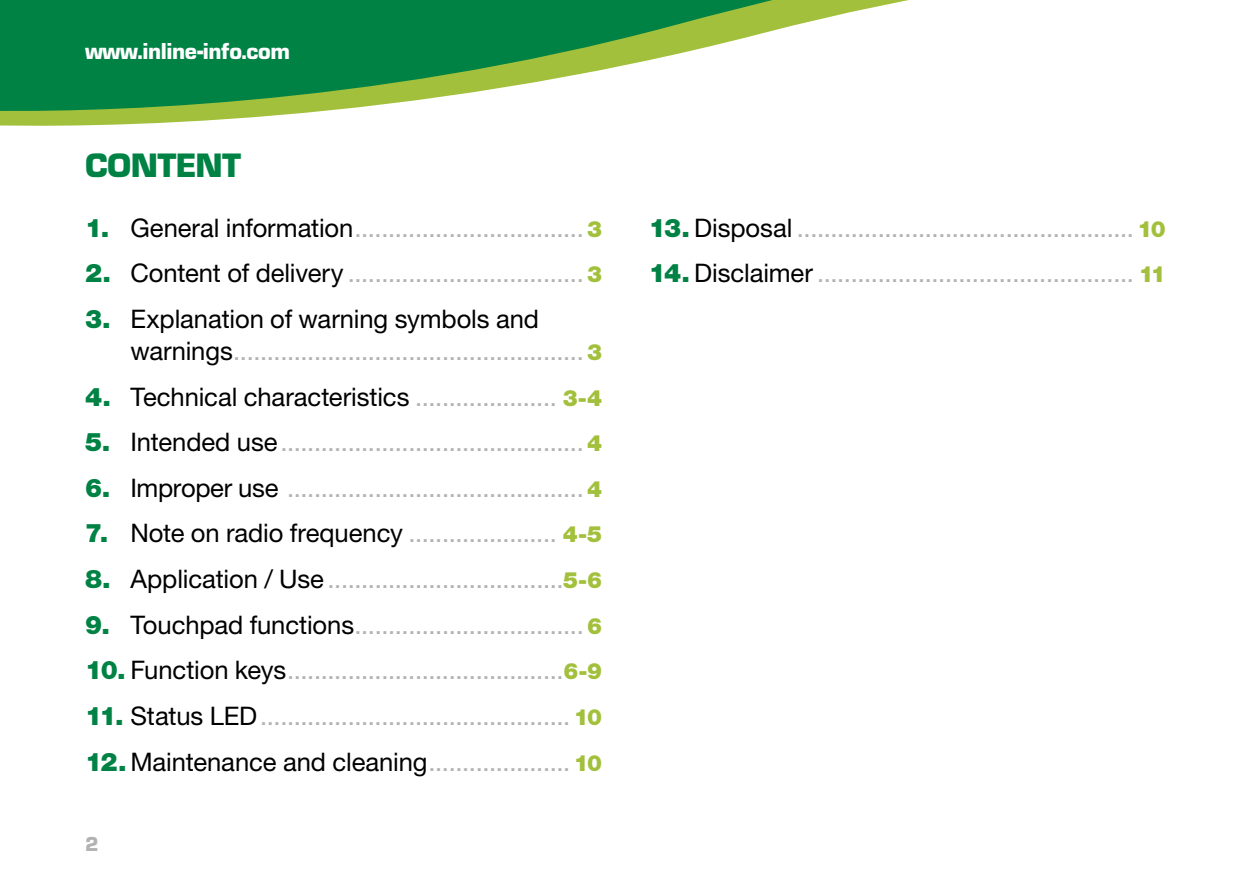
<style>
.page{position:relative;width:1259px;height:893px;background:#fff}
.page>*{position:absolute;margin:0;border:0;box-sizing:border-box;transform-origin:0 0}
.t1{font:900 35.1px "Eurostile";letter-spacing:-.015em;color:#008244}
.t2{font:25.5px/32.1px "Helvetica Neue LT Pro";letter-spacing:-.005em;color:#b3b2b2}
.t3{font:25.5px "Helvetica Neue LT Pro";letter-spacing:-.005em;color:#000}
.t4{font:900 24px "Eurostile";letter-spacing:-.015em;color:#fff}
.t5{font:900 21px "Eurostile";color:#b3b2b2}
.s1{font-weight:900;color:#008244}
.s2{color:#000}
.s3{font-weight:900;font-size:22.5px;color:#a2c03b}
.s4{color:#b3b2b2}
</style>
<div class="page">
<svg style="left:0;top:113px;width:302px;height:13px;fill:#a2c03b"></svg>
<svg style="left:0;top:0;width:909px;height:113px;fill:#008244"></svg>
<p class="t4" style="left:85px;top:38px;width:206px">www.inline-info.com</p>
<h1 class="t1" style="left:85px;top:146px;width:158px">CONTENT</h1>
<p class="t2" style="left:85px;top:211px;width:519px"><span class="s1">1.</span> <span class="s2">General information</span>.................................. <span class="s3">3</span></p>
<p class="t2" style="left:85px;top:257px;width:519px"><span class="s1">2.</span> <span class="s2">Content of delivery</span> ................................... <span class="s3">3</span></p>
<p class="t2" style="left:130px;top:302px;width:473px;text-indent:-45px"><span class="s1">3.</span> <span class="s2">Explanation of warning symbols and warnings</span>.................................................... <span class="s3">3</span></p>
<p class="t3" style="left:85px;top:381px;width:519px"><span class="s1">4.</span> Technical characteristics <span class="s4">.....................</span> <span class="s3">3-4</span></p>
<p class="t2" style="left:85px;top:425px;width:519px"><span class="s1">5.</span> <span class="s2">Intended use</span>............................................. <span class="s3">4</span></p>
<p class="t2" style="left:85px;top:471px;width:519px"><span class="s1">6.</span> <span class="s2">Improper use</span> ............................................ <span class="s3">4</span></p>
<p class="t2" style="left:85px;top:517px;width:519px"><span class="s1">7.</span> <span class="s2">Note on radio frequency</span> ...................... <span class="s3">4-5</span></p>
<p class="t2" style="left:85px;top:562px;width:519px"><span class="s1">8.</span> <span class="s2">Application / Use</span> ...................................<span class="s3">5-6</span></p>
<p class="t2" style="left:85px;top:608px;width:519px"><span class="s1">9.</span> <span class="s2">Touchpad functions</span>.................................. <span class="s3">6</span></p>
<p class="t2" style="left:85px;top:654px;width:519px"><span class="s1">10.</span> <span class="s2">Function keys</span>.........................................<span class="s3">6-9</span></p>
<p class="t2" style="left:85px;top:699px;width:519px"><span class="s1">11.</span> <span class="s2">Status LED</span>.............................................. <span class="s3">10</span></p>
<p class="t3" style="left:85px;top:746px;width:519px"><span class="s1">12.</span> Maintenance and cleaning<span class="s4">.....................</span> <span class="s3">10</span></p>
<p class="t5" style="left:85px;top:833px;width:15px">2</p>
<p class="t2" style="left:648px;top:211px;width:519px"><span class="s1">13.</span> <span class="s2">Disposal</span> .................................................. <span class="s3">10</span></p>
<p class="t2" style="left:648px;top:257px;width:519px"><span class="s1">14.</span> <span class="s2">Disclaimer</span> ............................................... <span class="s3">11</span></p>
</div>
